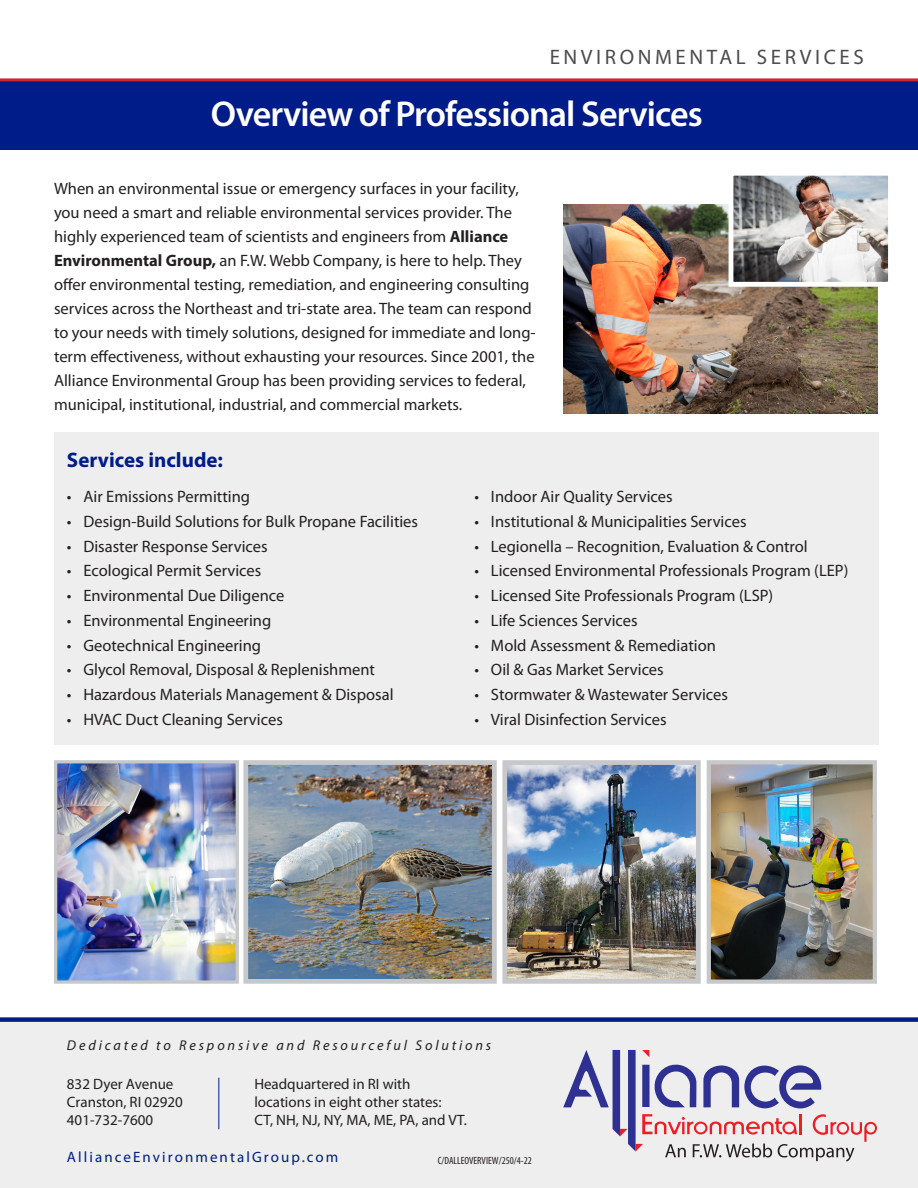
<style>
.page{position:relative;width:918px;height:1188px;background:#fff}
.page>*{position:absolute;margin:0;border:0;box-sizing:border-box;transform-origin:0 0}
.t1{font:600 36px "Myriad Pro";letter-spacing:-.025em;color:#fff}
.t2{font:21px "Myriad Pro";letter-spacing:.17em;color:#4b4c4d}
.t3{font:700 21px "Myriad Pro";color:#001c88}
.t4{font:16.5px/24px "Myriad Pro";color:#231f20}
.t5{font:15px/18px "Myriad Pro";color:#231f20}
.t6{font:15px "Myriad Pro";letter-spacing:.14em;color:#001c88}
.t7{font:italic 14.25px "Myriad Pro";letter-spacing:.2em;color:#231f20}
.sidebar_text{font:condensed 10.5px "Myriad Pro";color:#231f20}
.s1{font-weight:700}
</style>
<div class="page">
<div style="left:0;top:1022px;width:918px;height:166px;background:#eeeeef"></div>
<div style="left:0;top:80px;width:918px;height:69px;background:#001c88"></div>
<hr style="left:0;top:78px;width:918px;height:3px;background:#d1232a">
<div style="left:0;top:1017px;width:918px;height:5px;background:#001c88"></div>
<svg style="left:563px;top:1050px;width:314px;height:112px"></svg>
<hr style="left:219px;top:1078px;width:1px;height:51px;background:#001c88">
<div style="left:54px;top:432px;width:824px;height:313px;background:#eeeeef"></div>
<img style="left:563px;top:204px;width:315px;height:210px">
<img style="left:735px;top:177px;width:152px;height:104px">
<div style="left:729px;top:171px;width:164px;height:116px;border:5px solid #fff"></div>
<img style="left:712px;top:765px;width:160px;height:214px">
<div style="left:707px;top:760px;width:170px;height:224px;border:4px solid #c7c8ca"></div>
<img style="left:58px;top:764px;width:177px;height:216px">
<div style="left:54px;top:760px;width:185px;height:224px;border:3px solid #c7c8ca"></div>
<img style="left:508px;top:766px;width:187px;height:212px">
<div style="left:502px;top:760px;width:199px;height:224px;border:5px solid #c7c8ca"></div>
<img style="left:249px;top:766px;width:242px;height:212px">
<div style="left:243px;top:760px;width:254px;height:224px;border:5px solid #c7c8ca"></div>
<p class="t2" style="left:550px;top:44px;width:316px">ENVIRONMENTAL SERVICES</p>
<p class="t1" style="left:211px;top:91px;width:493px">Overview of Professional Services</p>
<p class="t4" style="left:54px;top:176px;width:483px">When an environmental issue or emergency surfaces in your facility, you need a smart and reliable environmental services provider. The highly experienced team of scientists and engineers from <span class="s1">Alliance Environmental Group,</span> an F.W. Webb Company, is here to help. They offer environmental testing, remediation, and engineering consulting services across the Northeast and tri-state area. The team can respond to your needs with timely solutions, designed for immediate and long&shy;term effectiveness, without exhausting your resources. Since 2001, the Alliance Environmental Group has been providing services to federal, municipal, institutional, industrial, and commercial markets.</p>
<p class="t3" style="left:67px;top:446px;width:158px">Services include:</p>
<p class="t4" style="left:67px;top:484px;width:185px">• Air Emissions Permitting</p>
<p class="t4" style="left:67px;top:509px;width:353px">• Design-Build Solutions for Bulk Propane Facilities</p>
<p class="t4" style="left:67px;top:534px;width:202px">• Disaster Response Services</p>
<p class="t4" style="left:67px;top:559px;width:196px">• Ecological Permit Services</p>
<p class="t4" style="left:67px;top:583px;width:219px">• Environmental Due Diligence</p>
<p class="t4" style="left:67px;top:608px;width:206px">• Environmental Engineering</p>
<p class="t4" style="left:67px;top:633px;width:196px">• Geotechnical Engineering</p>
<p class="t4" style="left:67px;top:658px;width:310px">• Glycol Removal, Disposal &amp; Replenishment</p>
<p class="t4" style="left:67px;top:682px;width:328px">• Hazardous Materials Management &amp; Disposal</p>
<p class="t4" style="left:67px;top:707px;width:217px">• HVAC Duct Cleaning Services</p>
<p class="t4" style="left:474px;top:484px;width:200px">• Indoor Air Quality Services</p>
<p class="t4" style="left:474px;top:509px;width:274px">• Institutional &amp; Municipalities Services</p>
<p class="t4" style="left:474px;top:534px;width:335px">• Legionella – Recognition, Evaluation &amp; Control</p>
<p class="t4" style="left:474px;top:559px;width:375px">• Licensed Environmental Professionals Program (LEP)</p>
<p class="t4" style="left:474px;top:583px;width:300px">• Licensed Site Professionals Program (LSP)</p>
<p class="t4" style="left:474px;top:608px;width:165px">• Life Sciences Services</p>
<p class="t4" style="left:474px;top:633px;width:243px">• Mold Assessment &amp; Remediation</p>
<p class="t4" style="left:474px;top:658px;width:191px">• Oil &amp; Gas Market Services</p>
<p class="t4" style="left:474px;top:682px;width:255px">• Stormwater &amp; Wastewater Services</p>
<p class="t4" style="left:474px;top:707px;width:194px">• Viral Disinfection Services</p>
<p class="t7" style="left:67px;top:1036px;width:426px">Dedicated to Responsive and Resourceful Solutions</p>
<p class="t5" style="left:254px;top:1075px;width:214px">Headquartered in RI with locations in eight other states:<br>CT, NH, NJ, NY, MA, ME, PA, and VT.</p>
<p class="t6" style="left:67px;top:1148px;width:273px">AllianceEnvironmentalGroup.com</p>
<p class="t5" style="left:67px;top:1075px;width:118px">832 Dyer Avenue<br>Cranston, RI 02920<br>401-732-7600</p>
<p class="sidebar_text" style="left:438px;top:1154px;width:96px">C/DALLEOVERVIEW/250/4-22</p>
</div>
